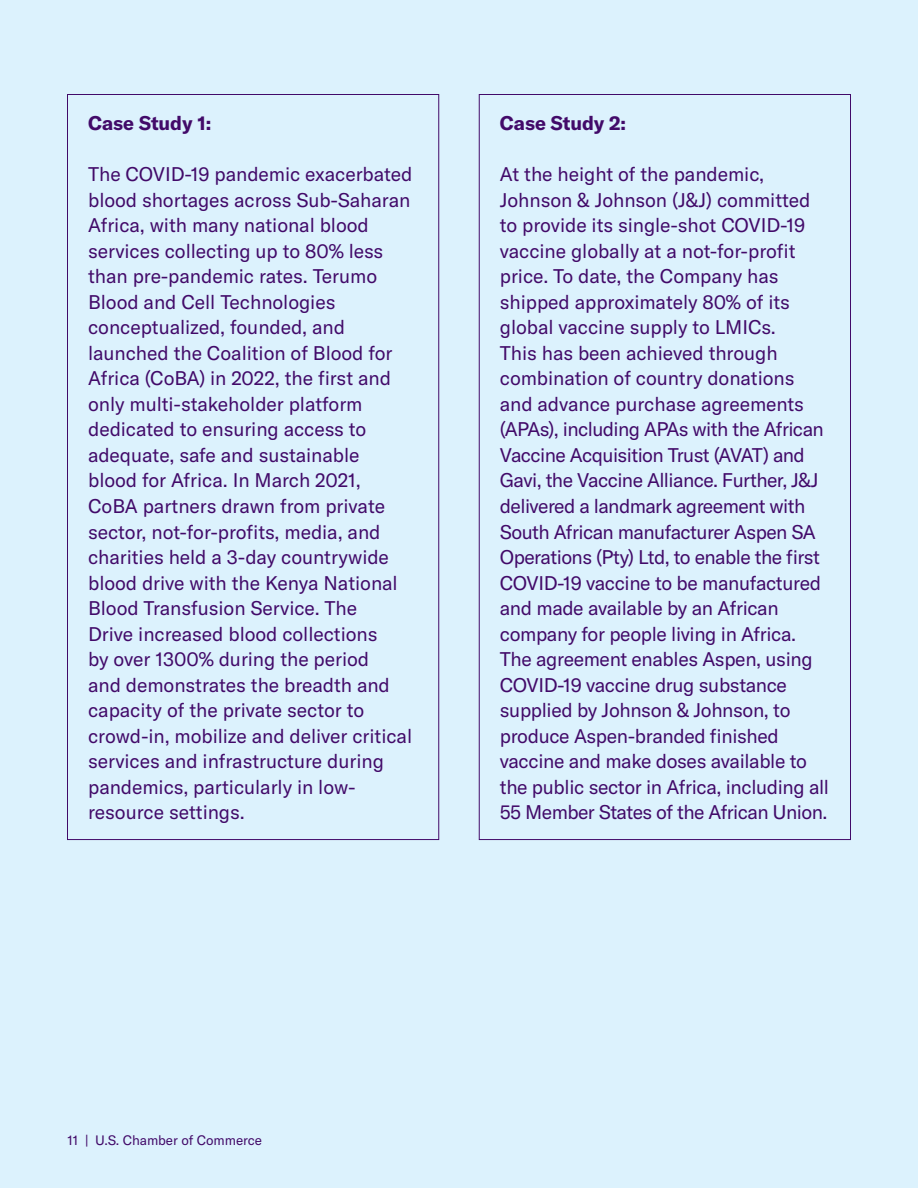
<style>
.page{position:relative;width:918px;height:1188px;background:#dcf2fd}
.page>*{position:absolute;margin:0;border:0;box-sizing:border-box;transform-origin:0 0}
.t1{font:19.5px/25.5px "GT America";letter-spacing:-.005em;color:#420a69}
.t2{font:700 19.5px "GT America";letter-spacing:-.005em;color:#420a69}
.t3{font:13.5px "GT America";letter-spacing:-.005em;color:#420a69}
</style>
<div class="page">
<p class="t2" style="left:88px;top:111px;width:125px">Case Study 1:</p>
<p class="t1" style="left:88px;top:162px;width:326px">The COVID-19 pandemic exacerbated blood shortages across Sub-Saharan Africa, with many national blood services collecting up to 80% less than pre-pandemic rates. Terumo Blood and Cell Technologies conceptualized, founded, and launched the Coalition of Blood for Africa (CoBA) in 2022, the first and only multi-stakeholder platform dedicated to ensuring access to adequate, safe and sustainable blood for Africa. In March 2021, CoBA partners drawn from private sector, not-for-profits, media, and charities held a 3-day countrywide blood drive with the Kenya National Blood Transfusion Service. The<br>Drive increased blood collections<br>by over 1300% during the period<br>and demonstrates the breadth and capacity of the private sector to crowd-in, mobilize and deliver critical services and infrastructure during pandemics, particularly in low&shy;resource settings.</p>
<p class="t2" style="left:500px;top:111px;width:128px">Case Study 2:</p>
<p class="t1" style="left:500px;top:162px;width:331px">At the height of the pandemic, Johnson &amp; Johnson (J&amp;J) committed to provide its single-shot COVID-19 vaccine globally at a not-for-profit price. To date, the Company has shipped approximately 80% of its global vaccine supply to LMICs.<br>This has been achieved through combination of country donations and advance purchase agreements (APAs), including APAs with the African Vaccine Acquisition Trust (AVAT) and Gavi, the Vaccine Alliance. Further, J&amp;J delivered a landmark agreement with South African manufacturer Aspen SA Operations (Pty) Ltd, to enable the first COVID-19 vaccine to be manufactured and made available by an African company for people living in Africa.<br>The agreement enables Aspen, using COVID-19 vaccine drug substance supplied by Johnson &amp; Johnson, to produce Aspen-branded finished vaccine and make doses available to the public sector in Africa, including all 55 Member States of the African Union.</p>
<p class="t3" style="left:68px;top:1132px;width:196px">11 | U.S. Chamber of Commerce</p>
</div>
